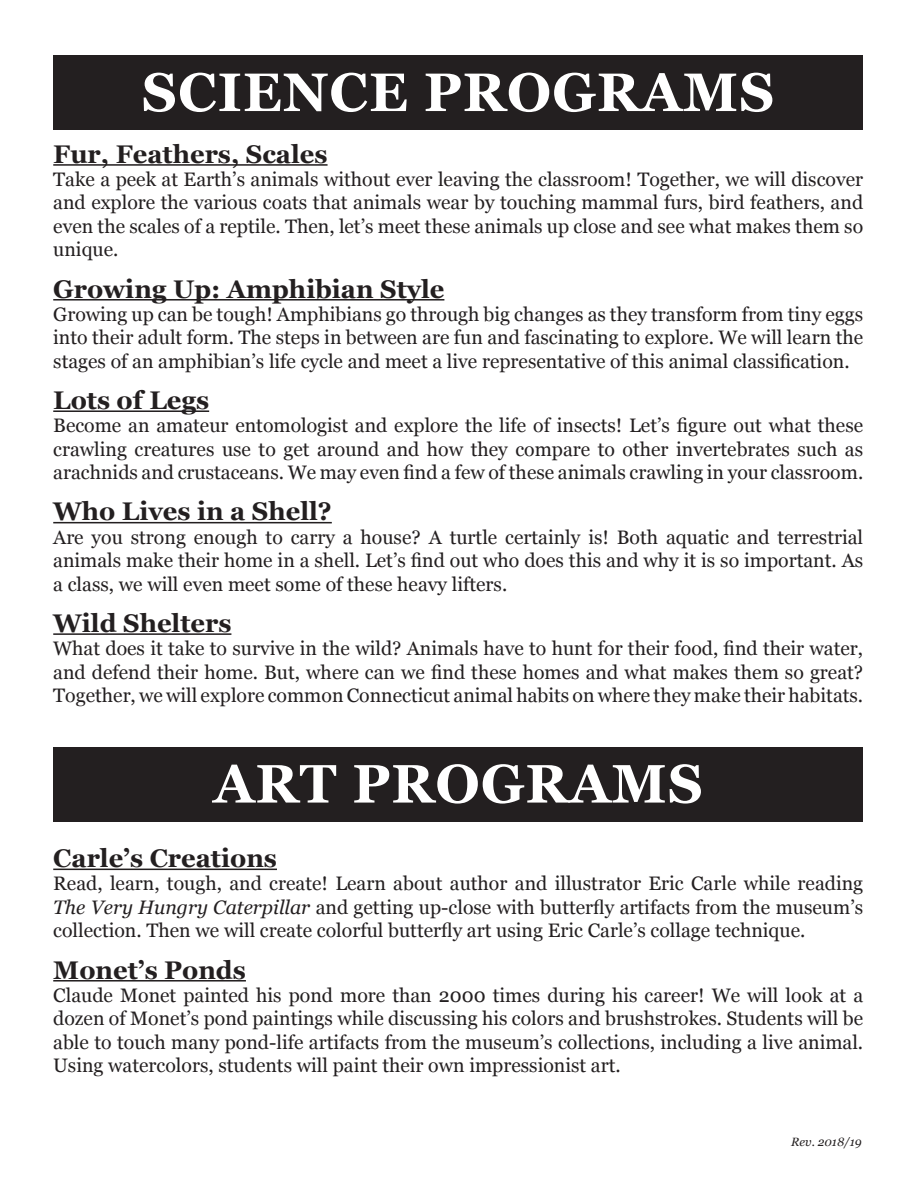
<style>
.page{position:relative;width:918px;height:1188px;background:#fff}
.page>*{position:absolute;margin:0;border:0;box-sizing:border-box;transform-origin:0 0}
.t1{font:700 54px "Georgia";letter-spacing:.02em;color:#fff}
.t2{font:700 25.5px "Georgia";color:#231f20}
.t3{font:19.5px/23.4px "Georgia";color:#231f20;text-align:justify}
.t4{font:italic 12px "Georgia";color:#231f20}
.s1{font-style:italic}
</style>
<div class="page">
<hr style="left:53px;top:164px;width:275px;height:2px;background:#231f20">
<hr style="left:53px;top:299px;width:391px;height:2px;background:#231f20">
<hr style="left:53px;top:410px;width:156px;height:2px;background:#231f20">
<hr style="left:53px;top:522px;width:279px;height:1px;background:#231f20">
<hr style="left:53px;top:633px;width:178px;height:2px;background:#231f20">
<hr style="left:53px;top:869px;width:224px;height:1px;background:#231f20">
<hr style="left:53px;top:980px;width:193px;height:2px;background:#231f20">
<div style="left:53px;top:55px;width:810px;height:74px;background:#231f20"></div>
<div style="left:53px;top:747px;width:810px;height:74px;background:#231f20"></div>
<h1 class="t1" style="left:142px;top:62px;width:143px">Science</h1>
<h1 class="t1" style="left:424px;top:62px;width:84px">Programs</h1>
<h2 class="t2" style="left:53px;top:139px;width:276px">Fur, Feathers, Scales</h2>
<p class="t3" style="left:53px;top:168px;width:811px">Take a peek at Earth’s animals without ever leaving the classroom! Together, we will discover and explore the various coats that animals wear by touching mammal furs, bird feathers, and even the scales of a reptile. Then, let’s meet these animals up close and see what makes them so unique.</p>
<h2 class="t2" style="left:53px;top:274px;width:393px">Growing Up: Amphibian Style</h2>
<p class="t3" style="left:53px;top:302px;width:811px">Growing up can be tough! Amphibians go through big changes as they transform from tiny eggs into their adult form. The steps in between are fun and fascinating to explore. We will learn the stages of an amphibian’s life cycle and meet a live representative of this animal classification.</p>
<h2 class="t2" style="left:53px;top:386px;width:157px">Lots of Legs</h2>
<p class="t3" style="left:53px;top:414px;width:812px">Become an amateur entomologist and explore the life of insects! Let’s figure out what these crawling creatures use to get around and how they compare to other invertebrates such as arachnids and crustaceans. We may even find a few of these animals crawling in your classroom.</p>
<h2 class="t2" style="left:53px;top:497px;width:280px">Who Lives in a Shell?</h2>
<p class="t3" style="left:53px;top:525px;width:811px">Are you strong enough to carry a house? A turtle certainly is! Both aquatic and terrestrial animals make their home in a shell. Let’s find out who does this and why it is so important. As a class, we will even meet some of these heavy lifters.</p>
<h2 class="t2" style="left:53px;top:609px;width:180px">Wild Shelters</h2>
<p class="t3" style="left:53px;top:637px;width:812px">What does it take to survive in the wild? Animals have to hunt for their food, find their water, and defend their home. But, where can we find these homes and what makes them so great?<br>Together, we will explore common Connecticut animal habits on where they make their habitats.</p>
<h1 class="t1" style="left:213px;top:753px;width:223px">Art Programs</h1>
<h2 class="t2" style="left:53px;top:844px;width:225px">Carle’s Creations</h2>
<p class="t3" style="left:53px;top:872px;width:811px">Read, learn, tough, and create! Learn about author and illustrator Eric Carle while reading <span class="s1">The Very Hungry Caterpillar</span> and getting up-close with butterfly artifacts from the museum’s collection. Then we will create colorful butterfly art using Eric Carle’s collage technique.</p>
<h2 class="t2" style="left:53px;top:955px;width:194px">Monet’s Ponds</h2>
<p class="t3" style="left:53px;top:983px;width:812px">Claude Monet painted his pond more than 2000 times during his career! We will look at a dozen of Monet’s pond paintings while discussing his colors and brushstrokes. Students will be able to touch many pond-life artifacts from the museum’s collections, including a live animal.<br>Using watercolors, students will paint their own impressionist art.</p>
<p class="t4" style="left:791px;top:1135px;width:72px">Rev. 2018/19</p>
</div>
